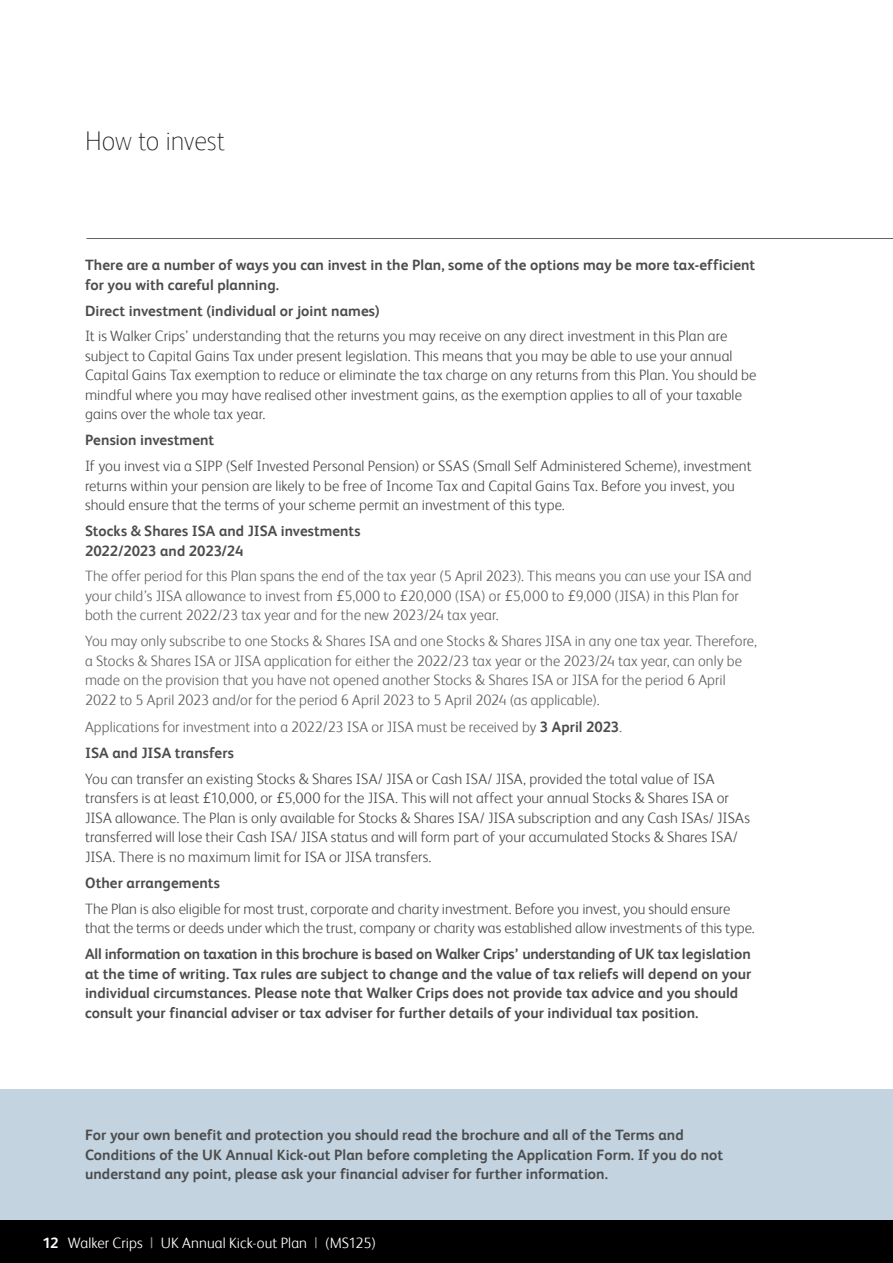
<style>
.page{position:relative;width:893px;height:1263px;background:#fff}
.page>*{position:absolute;margin:0;border:0;box-sizing:border-box;transform-origin:0 0}
.Introductory_text{font:100 27px "FS Albert";letter-spacing:-.015em;color:#231f20}
.Main_body_text{font:300 15px/19.5px "FS Albert";letter-spacing:.005em;color:#4b4c4d}
.Section_heading{font:300 15px/19.5px "FS Albert";letter-spacing:.005em;color:#636366}
.Main_body_text-2{font:700 15px/19.5px "FS Albert";letter-spacing:.005em;color:#4b4c4d}
.Subheading{font:700 15px/19.5px "FS Albert";letter-spacing:.005em;color:#4b4c4d}
.Section_heading-2{font:700 15px/19.5px "FS Albert";letter-spacing:.005em;color:#4b4c4d}
.Main_body_text-3{font:300 15px "FS Albert";letter-spacing:.005em;color:#fff}
.Main_body_text-4{font:700 15px "FS Albert";color:#fff}
.s1{font-family:"Avenir";font-weight:400}
.s2{font-weight:700;color:#4b4c4d}
.s3{font-weight:400;color:#939598}
</style>
<div class="page">
<hr style="left:87px;top:238px;width:806px;height:1px;background:#636366">
<div style="left:0;top:1089px;width:893px;height:131px;background:#c3d3df"></div>
<div style="left:0;top:1220px;width:893px;height:43px;background:#000"></div>
<p class="Introductory_text" style="left:85px;top:125px;width:142px">How to invest</p>
<p class="Subheading" style="left:85px;top:255px;width:672px">There are a number of ways you can invest in the Plan, some of the options may be more tax-efficient for you with careful planning.</p>
<p class="Subheading" style="left:85px;top:300px;width:296px">Direct investment (individual or joint names)</p>
<p class="Main_body_text" style="left:85px;top:326px;width:673px">It is Walker Crips’ understanding that the returns you may receive on any direct investment in this Plan are subject to Capital Gains Tax under present legislation. This means that you may be able to use your annual Capital Gains Tax exemption to reduce or eliminate the tax charge on any returns from this Plan. You should be mindful where you may have realised other investment gains, as the exemption applies to all of your taxable gains over the whole tax year.</p>
<p class="Subheading" style="left:85px;top:430px;width:131px">Pension investment</p>
<p class="Main_body_text" style="left:85px;top:456px;width:668px">If you invest via a SIPP (Self Invested Personal Pension) or SSAS (Small Self Administered Scheme), investment returns within your pension are likely to be free of Income Tax and Capital Gains Tax. Before you invest, you should ensure that the terms of your scheme permit an investment of this type.</p>
<p class="Section_heading-2" style="left:85px;top:521px;width:277px">Stocks &amp; Shares ISA and JISA investments<br>2022/2023 and 2023/24</p>
<p class="Section_heading" style="left:85px;top:566px;width:668px">The offer period for this Plan spans the end of the tax year (5 April 2023). This means you can use your ISA and your child’s JISA allowance to invest from <span class="s1">£</span>5,000 to <span class="s1">£</span>20,000 (ISA) or <span class="s1">£</span>5,000 to <span class="s1">£</span>9,000 (JISA) in this Plan for both the current 2022/23 tax year and for the new 2023/24 tax year.</p>
<p class="Section_heading" style="left:85px;top:631px;width:673px">You may only subscribe to one Stocks &amp; Shares ISA and one Stocks &amp; Shares JISA in any one tax year. Therefore, a Stocks &amp; Shares ISA or JISA application for either the 2022/23 tax year or the 2023/24 tax year, can only be made on the provision that you have not opened another Stocks &amp; Shares ISA or JISA for the period 6 April 2022 to 5 April 2023 and/or for the period 6 April 2023 to 5 April 2024 (as applicable).</p>
<p class="Section_heading" style="left:85px;top:717px;width:538px">Applications for investment into a 2022/23 ISA or JISA must be received by <span class="s2">3 April 2023</span>.</p>
<p class="Main_body_text-2" style="left:85px;top:743px;width:151px">ISA and JISA transfers</p>
<p class="Main_body_text" style="left:85px;top:769px;width:667px">You can transfer an existing Stocks &amp; Shares ISA/ JISA or Cash ISA/ JISA, provided the total value of ISA transfers is at least <span class="s1">£</span>10,000, or <span class="s1">£</span>5,000 for the JISA. This will not affect your annual Stocks &amp; Shares ISA or JISA allowance. The Plan is only available for Stocks &amp; Shares ISA/ JISA subscription and any Cash ISAs/ JISAs transferred will lose their Cash ISA/ JISA status and will form part of your accumulated Stocks &amp; Shares ISA/ JISA. There is no maximum limit for ISA or JISA transfers.</p>
<p class="Subheading" style="left:85px;top:873px;width:137px">Other arrangements</p>
<p class="Main_body_text" style="left:85px;top:899px;width:671px">The Plan is also eligible for most trust, corporate and charity investment. Before you invest, you should ensure that the terms or deeds under which the trust, company or charity was established allow investments of this type.</p>
<p class="Main_body_text-2" style="left:85px;top:944px;width:668px">All information on taxation in this brochure is based on Walker Crips’ understanding of UK tax legislation at the time of writing. Tax rules are subject to change and the value of tax reliefs will depend on your individual circumstances. Please note that Walker Crips does not provide tax advice and you should consult your financial adviser or tax adviser for further details of your individual tax position.</p>
<p class="Main_body_text-2" style="left:85px;top:1125px;width:640px">For your own benefit and protection you should read the brochure and all of the Terms and<br>Conditions of the UK Annual Kick-out Plan before completing the Application Form. If you do not understand any point, please ask your financial adviser for further information.</p>
<p class="Main_body_text-4" style="left:43px;top:1234px;width:18px">12</p>
<p class="Main_body_text-3" style="left:68px;top:1234px;width:310px">Walker Crips <span class="s3">|</span> UK Annual Kick-out Plan <span class="s3">|</span> (MS125)</p>
</div>
